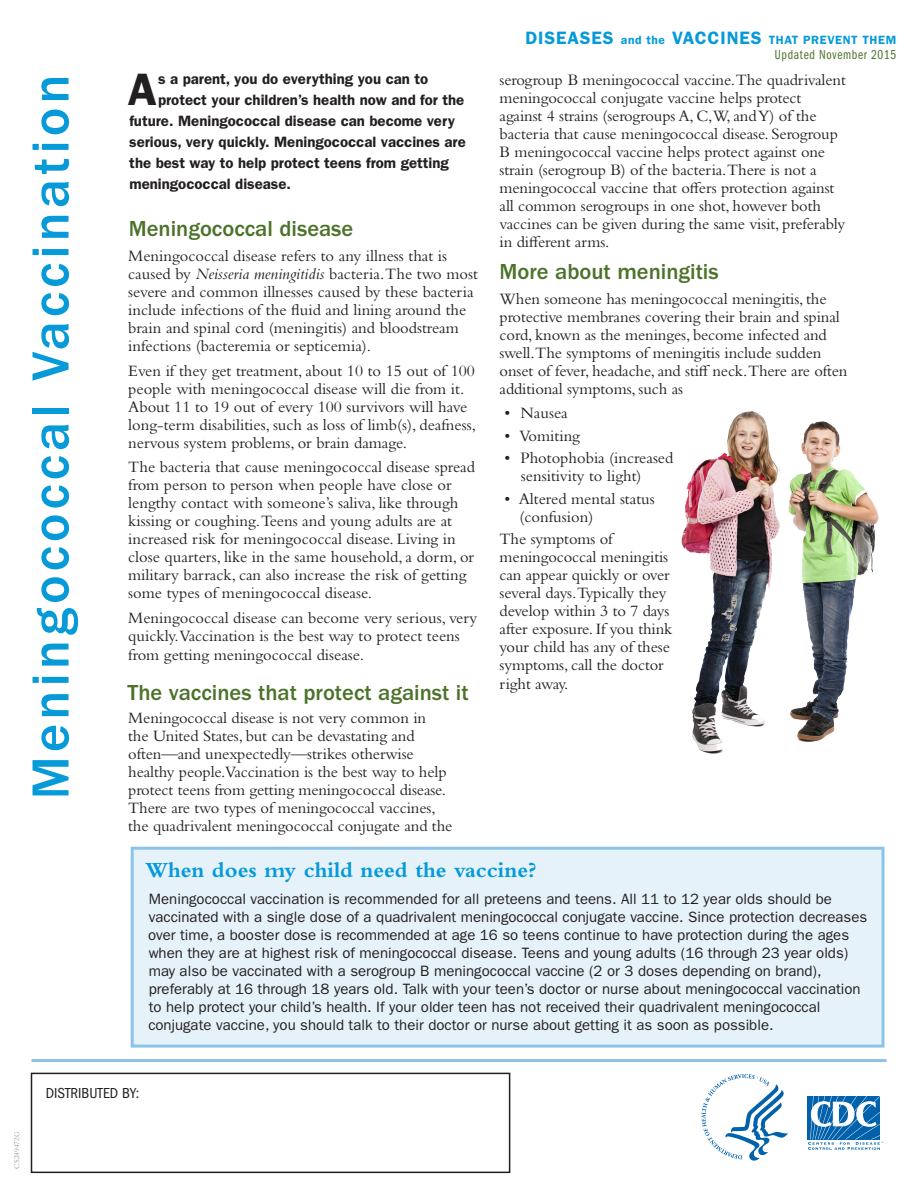
<style>
.page{position:relative;width:918px;height:1188px;background:#fff}
.page>*{position:absolute;margin:0;border:0;box-sizing:border-box;transform-origin:0 0}
.t1{font:500 54px "ITC Franklin Gothic Std";letter-spacing:.075em;color:#069ad9}
.t2{font:600 45.6px "ITC Franklin Gothic Std";color:#231f20}
.t3{font:500 22.5px "ITC Franklin Gothic Std";color:#4c722a}
.t4{font:700 22.5px "Bembo Std";color:#069ad9}
.t5{font:16.5px/18px "Bembo Std";letter-spacing:-.005em;color:#231f20}
.t6{font:15px/18px "ITC Franklin Gothic Std";color:#231f20}
.t7{font:600 15px "ITC Franklin Gothic Std";color:#231f20}
.t8{font:condensed 15px "ITC Franklin Gothic Std";color:#231f20}
.t9{font:13.5px "ITC Franklin Gothic Std Bk Cp";letter-spacing:.05em;color:#4c722a}
.t10{font:600 12px "ITC Franklin Gothic Std";letter-spacing:.05em;color:#069ad9}
.t11{font:7.5px "Bembo Std";color:#939598}
.s1{font-style:italic}
.s2{font-size:18px}
</style>
<div class="page">
<div style="left:131px;top:847px;width:754px;height:201px;background:#e6f2fa;border:3px solid #8bc3ea"></div>
<hr style="left:32px;top:1059px;width:854px;height:3px;background:#8bc3ea">
<div style="left:31px;top:1073px;width:479px;height:100px;border:2px solid #231f20"></div>
<img style="left:681px;top:411px;width:198px;height:343px">
<svg style="left:808px;top:1096px;width:75px;height:54px"></svg>
<svg style="left:702px;top:1074px;width:86px;height:87px"></svg>
<h1 class="t1" style="left:20px;top:799px;width:727px;rotate:-90deg">Meningococcal Vaccination</h1>
<p class="t2" style="left:128px;top:62px;width:31px">A</p>
<p class="t7" style="left:158px;top:70px;width:272px">s a parent, you do everything you can to</p>
<p class="t7" style="left:158px;top:91px;width:308px">protect your children’s health now and for the</p>
<p class="t7" style="left:129px;top:112px;width:327px">future. Meningococcal disease can become very</p>
<p class="t7" style="left:129px;top:133px;width:338px">serious, very quickly. Meningococcal vaccines are</p>
<p class="t7" style="left:129px;top:154px;width:321px">the best way to help protect teens from getting</p>
<p class="t7" style="left:129px;top:175px;width:163px">meningococcal disease.</p>
<h2 class="t3" style="left:129px;top:216px;width:226px">Meningococcal disease</h2>
<p class="t5" style="left:128px;top:246px;width:351px">Meningococcal disease refers to any illness that is caused by <span class="s1">Neisseria meningitidis</span> bacteria.The two most severe and common illnesses caused by these bacteria include infections of the fluid and lining around the brain and spinal cord (meningitis) and bloodstream infections (bacteremia or septicemia).</p>
<p class="t5" style="left:128px;top:361px;width:349px">Even if they get treatment, about 10 to 15 out of 100 people with meningococcal disease will die from it.<br>About 11 to 19 out of every 100 survivors will have long-term disabilities, such as loss of limb(s), deafness, nervous system problems, or brain damage.</p>
<p class="t5" style="left:128px;top:458px;width:348px">The bacteria that cause meningococcal disease spread from person to person when people have close or lengthy contact with someone’s saliva, like through kissing or coughing.Teens and young adults are at increased risk for meningococcal disease. Living in close quarters, like in the same household, a dorm, or military barrack, can also increase the risk of getting some types of meningococcal disease.</p>
<p class="t5" style="left:128px;top:608px;width:350px">Meningococcal disease can become very serious, very quickly.Vaccination is the best way to protect teens from getting meningococcal disease.</p>
<h2 class="t3" style="left:127px;top:680px;width:343px">The vaccines that protect against it</h2>
<p class="t5" style="left:128px;top:708px;width:326px">Meningococcal disease is not very common in<br>the United States, but can be devastating and often—and unexpectedly—strikes otherwise healthy people.Vaccination is the best way to help protect teens from getting meningococcal disease.<br>There are two types of meningococcal vaccines, the quadrivalent meningococcal conjugate and the</p>
<p class="t10" style="left:525px;top:33px;width:372px"><span class="s2">DISEASES</span> and the <span class="s2">VACCINES</span> THAT PREVENT THEM</p>
<p class="t9" style="left:775px;top:47px;width:123px">Updated November 2015</p>
<p class="t5" style="left:500px;top:70px;width:348px">serogroup B meningococcal vaccine.The quadrivalent meningococcal conjugate vaccine helps protect against 4 strains (serogroups A, C,W, and Y) of the bacteria that cause meningococcal disease. Serogroup B meningococcal vaccine helps protect against one strain (serogroup B) of the bacteria.There is not a meningococcal vaccine that offers protection against all common serogroups in one shot, however both vaccines can be given during the same visit, preferably in different arms.</p>
<h2 class="t3" style="left:500px;top:259px;width:221px">More about meningitis</h2>
<p class="t5" style="left:500px;top:289px;width:349px">When someone has meningococcal meningitis, the protective membranes covering their brain and spinal cord, known as the meninges, become infected and swell.The symptoms of meningitis include sudden onset of fever, headache, and stiff neck.There are often additional symptoms, such as</p>
<p class="t5" style="left:504px;top:404px;width:65px">• Nausea</p>
<p class="t5" style="left:504px;top:426px;width:77px">• Vomiting</p>
<p class="t5" style="left:521px;top:449px;width:154px;text-indent:-16px">• Photophobia (increased sensitivity to light)</p>
<p class="t5" style="left:520px;top:489px;width:137px;text-indent:-15px">• Altered mental status (confusion)</p>
<p class="t5" style="left:500px;top:530px;width:174px">The symptoms of meningococcal meningitis can appear quickly or over several days.Typically they develop within 3 to 7 days after exposure. If you think your child has any of these symptoms, call the doctor right away.</p>
<h2 class="t4" style="left:146px;top:858px;width:392px">When does my child need the vaccine?</h2>
<p class="t6" style="left:148px;top:890px;width:721px">Meningococcal vaccination is recommended for all preteens and teens. All 11 to 12 year olds should be vaccinated with a single dose of a quadrivalent meningococcal conjugate vaccine. Since protection decreases over time, a booster dose is recommended at age 16 so teens continue to have protection during the ages when they are at highest risk of meningococcal disease. Teens and young adults (16 through 23 year olds) may also be vaccinated with a serogroup B meningococcal vaccine (2 or 3 doses depending on brand), preferably at 16 through 18 years old. Talk with your teen’s doctor or nurse about meningococcal vaccination to help protect your child’s health. If your older teen has not received their quadrivalent meningococcal conjugate vaccine, you should talk to their doctor or nurse about getting it as soon as possible.</p>
<p class="t11" style="left:12px;top:1169px;width:38px;rotate:-90deg">CS249472G</p>
<p class="t8" style="left:46px;top:1085px;width:95px">DISTRIBUTED BY:</p>
</div>
